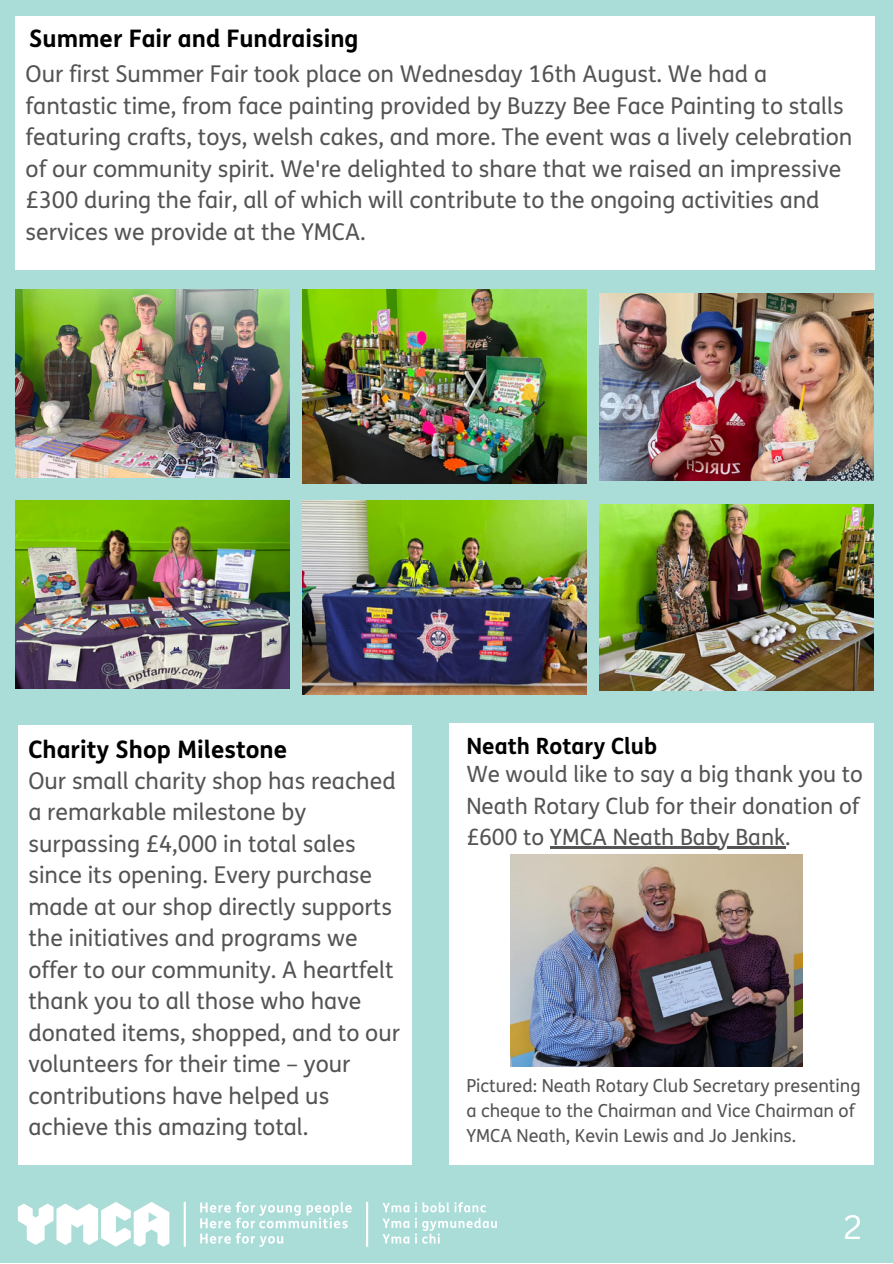
<style>
.page{position:relative;width:893px;height:1264px;background:#fff}
.page>*{position:absolute;margin:0;border:0;box-sizing:border-box;transform-origin:0 0}
.t1{font:33px "Canva Sans";color:#fff}
.t2{font:700 24.15px "FS Me";color:#000}
.t3{font:23.1px/31.5px "FS Me";color:#545454}
.t4{font:22.5px/31.5px "FS Me";color:#545454}
.t5{font:700 22.5px "FS Me";color:#000}
.t6{font:18px/24.8px "FS Me";color:#545454}
</style>
<div class="page">
<div style="left:0;top:0;width:892px;height:1262px;background:#abddd8"></div>
<svg style="left:18px;top:1201px;width:151px;height:45px"></svg>
<hr style="left:184px;top:1201px;width:2px;height:45px;background:#fff">
<hr style="left:366px;top:1201px;width:2px;height:45px;background:#fff">
<svg style="left:200px;top:1201px;width:151px;height:45px;background:#bce3df"></svg>
<svg style="left:382px;top:1202px;width:27px;height:10px"></svg>
<svg style="left:382px;top:1218px;width:27px;height:9px"></svg>
<svg style="left:382px;top:1234px;width:27px;height:9px"></svg>
<svg style="left:415px;top:1202px;width:82px;height:41px;background:#bae3df"></svg>
<div style="left:15px;top:16px;width:859px;height:253px;background:#fff"></div>
<div style="left:18px;top:726px;width:393px;height:438px;background:#fff"></div>
<img style="left:15px;top:290px;width:274px;height:187px">
<img style="left:302px;top:290px;width:284px;height:193px">
<img style="left:599px;top:293px;width:274px;height:187px">
<div style="left:449px;top:723px;width:425px;height:441px;background:#fff"></div>
<hr style="left:550px;top:846px;width:235px;height:2px;background:#545454">
<img style="left:15px;top:500px;width:274px;height:188px">
<img style="left:302px;top:500px;width:284px;height:194px">
<img style="left:599px;top:504px;width:274px;height:187px">
<img style="left:510px;top:854px;width:292px;height:212px">
<p class="t2" style="left:29px;top:25px;width:331px">Summer Fair and Fundraising</p>
<p class="t3" style="left:26px;top:59px;width:828px">Our first Summer Fair took place on Wednesday 16th August. We had a fantastic time, from face painting provided by Buzzy Bee Face Painting to stalls featuring crafts, toys, welsh cakes, and more. The event was a lively celebration of our community spirit. We're delighted to share that we raised an impressive £300 during the fair, all of which will contribute to the ongoing activities and services we provide at the YMCA.</p>
<p class="t2" style="left:28px;top:735px;width:260px">Charity Shop Milestone</p>
<p class="t5" style="left:466px;top:733px;width:192px">Neath Rotary Club</p>
<p class="t4" style="left:466px;top:759px;width:398px">We would like to say a big thank you to<br>Neath Rotary Club for their donation of £600 to YMCA Neath Baby Bank.</p>
<p class="t3" style="left:28px;top:765px;width:373px">Our small charity shop has reached a remarkable milestone by surpassing £4,000 in total sales since its opening. Every purchase made at our shop directly supports the initiatives and programs we offer to our community. A heartfelt thank you to all those who have donated items, shopped, and to our volunteers for their time – your contributions have helped us achieve this amazing total.</p>
<p class="t6" style="left:466px;top:1074px;width:396px">Pictured: Neath Rotary Club Secretary presenting a cheque to the Chairman and Vice Chairman of<br>YMCA Neath, Kevin Lewis and Jo Jenkins.</p>
<p class="t1" style="left:843px;top:1203px;width:20px">2</p>
</div>
